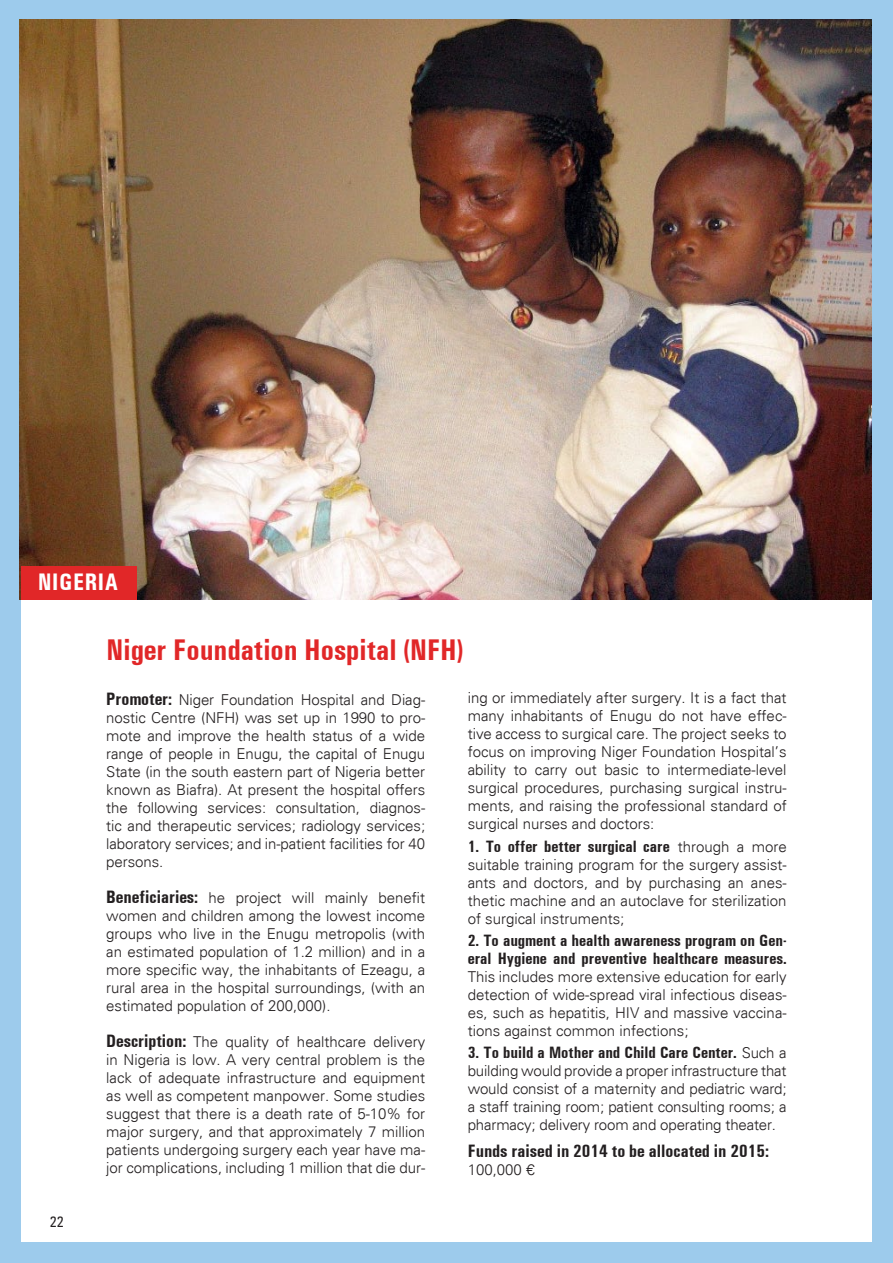
<style>
.page{position:relative;width:893px;height:1263px;background:#9dcbec}
.page>*{position:absolute;margin:0;border:0;box-sizing:border-box;transform-origin:0 0}
.t1{font:700 condensed 30px "Univers";color:#e12728}
.t2{font:700 condensed 24px "Univers";letter-spacing:.03em;color:#fff}
.t3{font:700 condensed 18px "Univers";color:#231f20}
.t4{font:700 condensed 16.5px/18px "Univers";color:#231f20}
.t5{font:300 15px/18px "Univers";color:#231f20;text-align:justify}
.t6{font:15px "Univers Condensed";color:#231f20}
.s1{font-weight:700;font-stretch:condensed;font-size:18px}
.s2{font-weight:300;font-stretch:normal;font-size:15px}
</style>
<div class="page">
<div style="left:21px;top:21px;width:851px;height:1221px;background:#fff"></div>
<img style="left:19px;top:20px;width:853px;height:579px">
<div style="left:21px;top:566px;width:116px;height:33px;background:#e12728"></div>
<h2 class="t2" style="left:38px;top:567px;width:82px">NIGERIA</h2>
<p class="t6" style="left:50px;top:1213px;width:15px">22</p>
<h1 class="t1" style="left:106px;top:632px;width:359px">Niger Foundation Hospital (NFH)</h1>
<p class="t5" style="left:106px;top:690px;width:320px"><span class="s1">Promoter:</span> Niger Foundation Hospital and Diag&shy;nostic Centre (NFH) was set up in 1990 to pro&shy;mote and improve the health status of a wide range of people in Enugu, the capital of Enugu State (in the south eastern part of Nigeria better known as Biafra). At present the hospital offers the following services: consultation, diagnos&shy;tic and therapeutic services; radiology services; laboratory services; and in-patient facilities for 40 persons.</p>
<p class="t5" style="left:106px;top:888px;width:320px"><span class="s1">Beneficiaries:</span> he project will mainly benefit women and children among the lowest income groups who live in the Enugu metropolis (with an estimated population of 1.2 million) and in a more specific way, the inhabitants of Ezeagu, a rural area in the hospital surroundings, (with an estimated population of 200,000).</p>
<p class="t5" style="left:106px;top:1032px;width:320px"><span class="s1">Description:</span> The quality of healthcare delivery in Nigeria is low. A very central problem is the lack of adequate infrastructure and equipment as well as competent manpower. Some studies suggest that there is a death rate of 5-10% for major surgery, and that approximately 7 million patients undergoing surgery each year have ma&shy;jor complications, including 1 million that die dur-</p>
<p class="t5" style="left:468px;top:689px;width:320px">ing or immediately after surgery. It is a fact that many inhabitants of Enugu do not have effec&shy;tive access to surgical care. The project seeks to focus on improving Niger Foundation Hospital’s ability to carry out basic to intermediate-level surgical procedures, purchasing surgical instru&shy;ments, and raising the professional standard of surgical nurses and doctors:</p>
<p class="t4" style="left:468px;top:837px;width:320px">1. To offer better surgical care <span class="s2">through a more</span></p>
<p class="t5" style="left:468px;top:855px;width:320px">suitable training program for the surgery assist&shy;ants and doctors, and by purchasing an anes&shy;thetic machine and an autoclave for sterilization of surgical instruments;</p>
<p class="t4" style="left:468px;top:931px;width:320px">2. To augment a health awareness program on Gen&shy;eral Hygiene and preventive healthcare measures.</p>
<p class="t5" style="left:468px;top:967px;width:320px">This includes more extensive education for early detection of wide-spread viral infectious diseas&shy;es, such as hepatitis, HIV and massive vaccina&shy;tions against common infections;</p>
<p class="t4" style="left:468px;top:1043px;width:320px">3. To build a Mother and Child Care Center. <span class="s2">Such a</span></p>
<p class="t5" style="left:468px;top:1062px;width:320px">building would provide a proper infrastructure that would consist of a maternity and pediatric ward; a staff training room; patient consulting rooms; a pharmacy; delivery room and operating theater.</p>
<p class="t3" style="left:468px;top:1140px;width:303px">Funds raised in 2014 to be allocated in 2015:</p>
<p class="t5" style="left:468px;top:1160px;width:68px">100,000 €</p>
</div>
